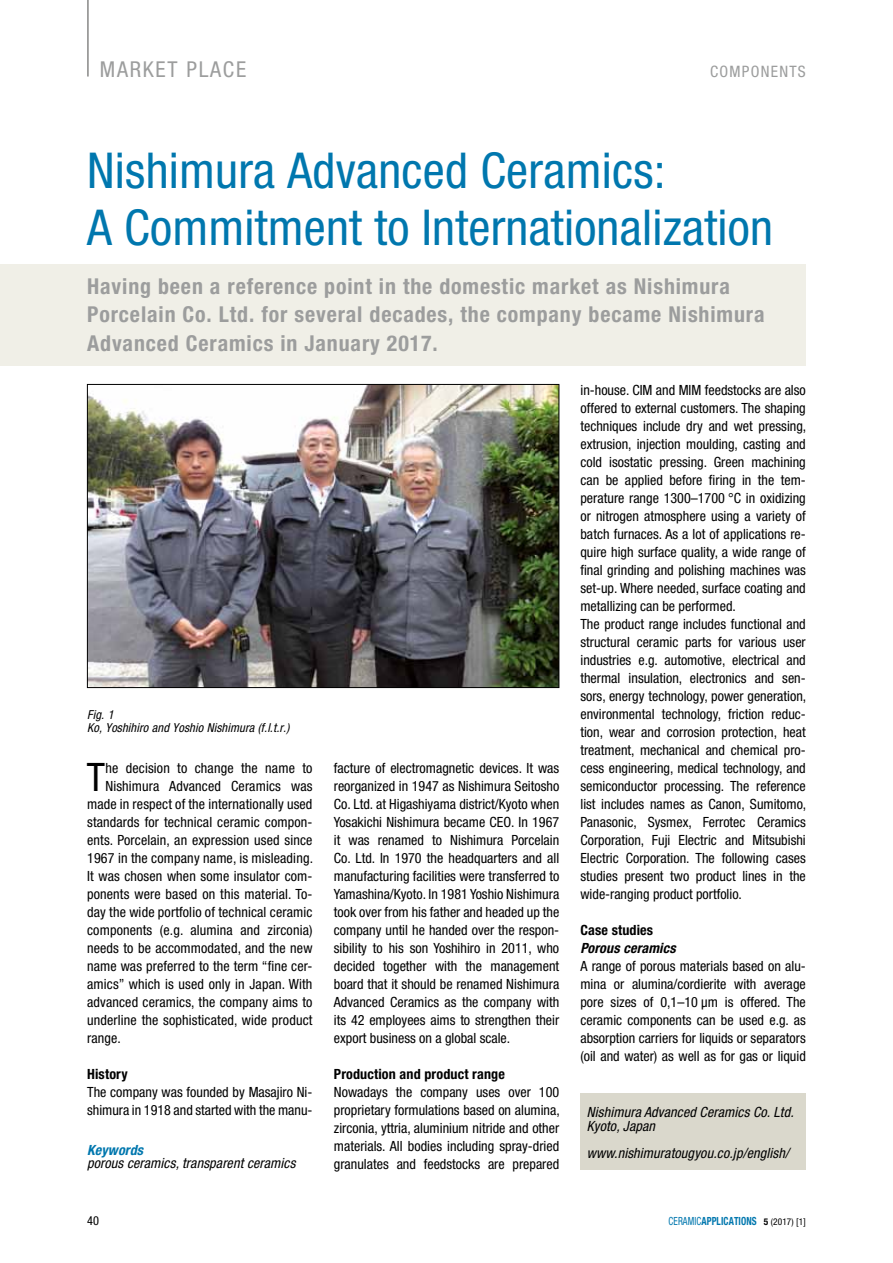
<style>
.page{position:relative;width:893px;height:1263px;background:#fff}
.page>*{position:absolute;margin:0;border:0;box-sizing:border-box;transform-origin:0 0}
.t1{font:condensed 49.5px/57px "Helvetica Neue";letter-spacing:.005em;color:#0077ae}
.t2{font:condensed 39.3px "Helvetica Neue";color:#000}
.t3{font:700 condensed 21.9px/28.5px "Helvetica Neue";letter-spacing:.04em;color:#9c9d9d}
.t4{font:condensed 21.9px "Helvetica Neue";letter-spacing:.08em;color:#9c9d9d}
.t5{font:condensed 15.75px "Helvetica Neue";letter-spacing:.08em;color:#9c9d9d}
.t6{font:condensed 14.1px/18px "Helvetica Neue";color:#000;text-align:justify}
.t7{font:italic condensed 14.1px/13.5px "Helvetica Neue";letter-spacing:.01em;color:#000}
.t8{font:700 condensed 14.1px "Helvetica Neue";letter-spacing:.01em;color:#000}
.t9{font:italic 700 condensed 14.1px "Helvetica Neue";letter-spacing:.01em;color:#000}
.t10{font:italic 700 condensed 14.1px "Helvetica Neue";letter-spacing:.01em;color:#0077ae}
.t11{font:italic condensed 12.3px/13.5px "Helvetica Neue";letter-spacing:.01em;color:#000}
.t12{font:condensed 12.3px "Helvetica Neue";color:#000}
.t13{font:700 condensed 11.25px "Helvetica Neue";letter-spacing:.01em;color:#0077ae;scale:.83 1}
.s1{font-weight:400}
.s2{font-size:9.3px;color:#000}
.s3{font-weight:400;font-size:9.3px;color:#000}
</style>
<div class="page">
<hr style="left:87px;top:0;width:2px;height:77px;background:#878786">
<div style="left:580px;top:1093px;width:226px;height:76px;background:#dad8cc"></div>
<div style="left:0;top:264px;width:806px;height:102px;background:#f0efe7"></div>
<img style="left:89px;top:386px;width:468px;height:300px">
<div style="left:87px;top:384px;width:472px;height:304px;border:1px solid #000"></div>
<h3 class="t4" style="left:100px;top:56px;width:148px">MARKET PLACE</h3>
<p class="t5" style="left:710px;top:62px;width:97px">COMPONENTS</p>
<h1 class="t1" style="left:87px;top:142px;width:687px">Nishimura Advanced Ceramics:<br>A Commitment to Internationalization</h1>
<h3 class="t3" style="left:87px;top:271px;width:679px">Having been a reference point in the domestic market as Nishimura<br>Porcelain Co. Ltd. for several decades, the company became Nishimura<br>Advanced Ceramics in January 2017.</h3>
<p class="t11" style="left:87px;top:708px;width:204px">Fig. 1<br>Ko, Yoshihiro and Yoshio Nishimura (f.l.t.r.)</p>
<h2 class="t2" style="left:87px;top:754px;width:20px">T</h2>
<p class="t6" style="left:105px;top:758px;width:209px">he decision to change the name to</p>
<p class="t6" style="left:105px;top:776px;width:209px">Nishimura Advanced Ceramics was</p>
<p class="t6" style="left:87px;top:794px;width:227px">made in respect of the internationally used</p>
<p class="t6" style="left:87px;top:812px;width:227px">standards for technical ceramic compon-</p>
<p class="t6" style="left:87px;top:830px;width:227px">ents. Porcelain, an expression used since</p>
<p class="t6" style="left:87px;top:848px;width:227px">1967 in the company name, is misleading.</p>
<p class="t6" style="left:87px;top:866px;width:227px">It was chosen when some insulator com-</p>
<p class="t6" style="left:87px;top:884px;width:227px">ponents were based on this material. To-</p>
<p class="t6" style="left:87px;top:902px;width:227px">day the wide portfolio of technical ceramic</p>
<p class="t6" style="left:87px;top:920px;width:227px">components (e.g. alumina and zirconia)</p>
<p class="t6" style="left:87px;top:938px;width:227px">needs to be accommodated, and the new</p>
<p class="t6" style="left:87px;top:956px;width:227px">name was preferred to the term “fine cer-</p>
<p class="t6" style="left:87px;top:974px;width:227px">amics” which is used only in Japan. With</p>
<p class="t6" style="left:87px;top:992px;width:227px">advanced ceramics, the company aims to</p>
<p class="t6" style="left:87px;top:1010px;width:227px">underline the sophisticated, wide product</p>
<p class="t6" style="left:87px;top:1028px;width:35px">range.</p>
<p class="t8" style="left:87px;top:1065px;width:42px">History</p>
<p class="t6" style="left:87px;top:1082px;width:227px">The company was founded by Masajiro Ni&shy;shimura in 1918 and started with the manu-</p>
<p class="t10" style="left:87px;top:1141px;width:58px">Keywords</p>
<p class="t7" style="left:87px;top:1156px;width:210px">porous ceramics, transparent ceramics</p>
<p class="t6" style="left:334px;top:758px;width:227px">facture of electromagnetic devices. It was reorganized in 1947 as Nishimura Seitosho Co. Ltd. at Higashiyama district/Kyoto when Yosakichi Nishimura became CEO. In 1967 it was renamed to Nishimura Porcelain Co. Ltd. In 1970 the headquarters and all manufacturing facilities were transferred to Yamashina/Kyoto. In 1981 Yoshio Nishimura took over from his father and headed up the company until he handed over the respon&shy;sibility to his son Yoshihiro in 2011, who decided together with the management board that it should be renamed Nishimura Advanced Ceramics as the company with its 42 employees aims to strengthen their export business on a global scale.</p>
<p class="t8" style="left:334px;top:1065px;width:173px">Production and product range</p>
<p class="t6" style="left:334px;top:1083px;width:227px">Nowadays the company uses over 100 proprietary formulations based on alumina, zirconia, yttria, aluminium nitride and other materials. All bodies including spray-dried granulates and feedstocks are prepared</p>
<p class="t6" style="left:580px;top:381px;width:227px;text-align:left">in-house. CIM and MIM feedstocks are also offered to external customers. The shaping techniques include dry and wet pressing, extrusion, injection moulding, casting and cold isostatic pressing. Green machining can be applied before firing in the tem&shy;perature range 1300–1700 °C in oxidizing or nitrogen atmosphere using a variety of batch furnaces. As a lot of applications re&shy;quire high surface quality, a wide range of final grinding and polishing machines was set-up. Where needed, surface coating and metallizing can be performed.<br>The product range includes functional and structural ceramic parts for various user industries e.g. automotive, electrical and thermal insulation, electronics and sen&shy;sors, energy technology, power generation, environmental technology, friction reduc&shy;tion, wear and corrosion protection, heat treatment, mechanical and chemical pro&shy;cess engineering, medical technology, and semiconductor processing. The reference list includes names as Canon, Sumitomo, Panasonic, Sysmex, Ferrotec Ceramics Corporation, Fuji Electric and Mitsubishi Electric Corporation. The following cases studies present two product lines in the wide-ranging product portfolio.</p>
<p class="t8" style="left:580px;top:921px;width:74px">Case studies</p>
<p class="t9" style="left:580px;top:939px;width:97px">Porous ceramics</p>
<p class="t6" style="left:580px;top:957px;width:227px">A range of porous materials based on alu&shy;mina or alumina/cordierite with average pore sizes of 0,1–10 µm is offered. The ceramic components can be used e.g. as absorption carriers for liquids or separators (oil and water) as well as for gas or liquid</p>
<p class="t7" style="left:587px;top:1105px;width:208px">Nishimura Advanced Ceramics Co. Ltd.<br>Kyoto, Japan</p>
<p class="t7" style="left:587px;top:1146px;width:204px">www.nishimuratougyou.co.jp/english/</p>
<p class="t12" style="left:87px;top:1213px;width:14px">40</p>
<p class="t13" style="left:669px;top:1214px;width:167px"><span class="s1">CERAMIC</span>APPLICATIONS <span class="s2">5</span> <span class="s3">(2017) [1]</span></p>
</div>
